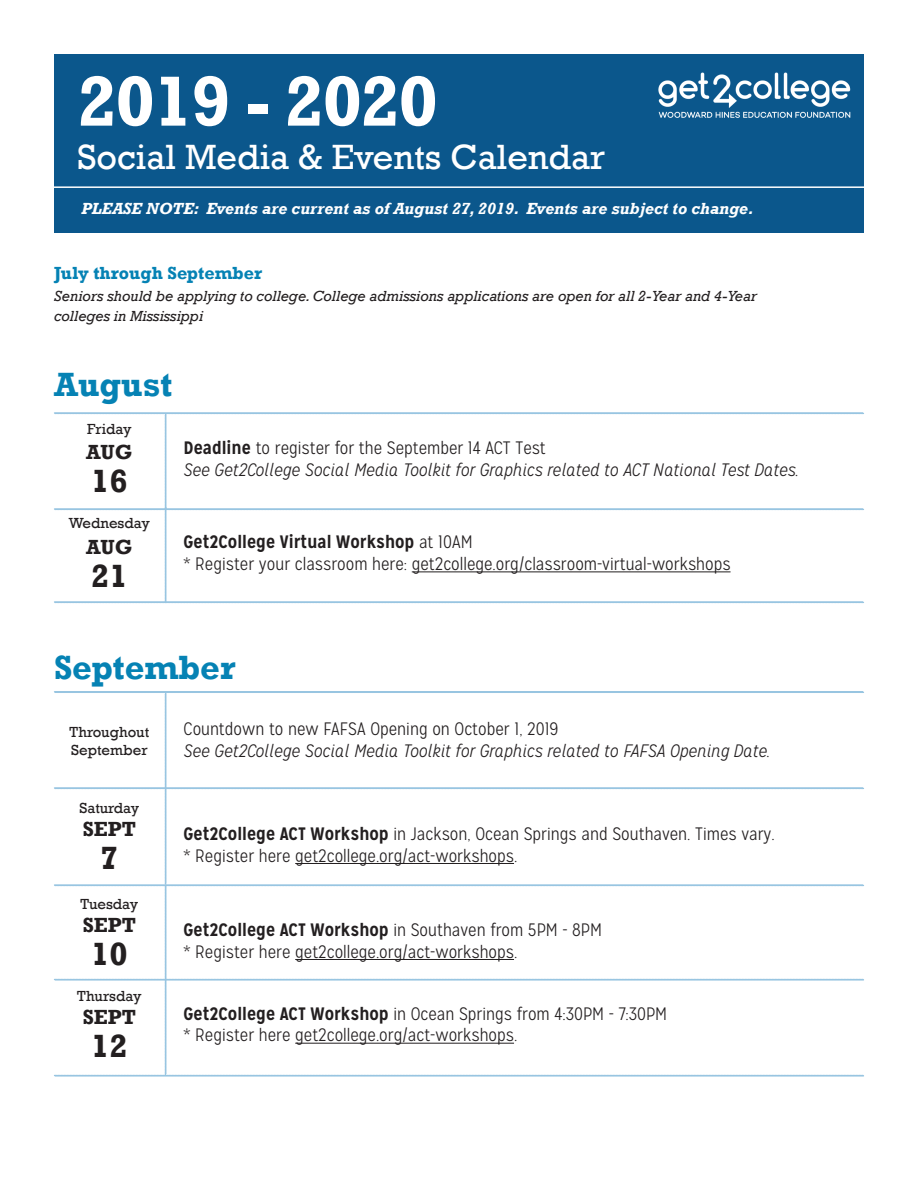
<style>
.page{position:relative;width:918px;height:1188px;background:#fff}
.page>*{position:absolute;margin:0;border:0;box-sizing:border-box;transform-origin:0 0}
.t1{font:700 72px "Rockwell";letter-spacing:-.025em;color:#fff}
.t2{font:36px "Rockwell";color:#fff}
.t3{font:700 34.5px "Rockwell";color:#0582b4}
.t4{font:700 33px "Rockwell";color:#231f20}
.t5{font:700 21px "Rockwell";color:#231f20}
.t6{font:300 18px/21.6px "Mission Gothic";color:#231f20}
.t7{font:italic 300 18px "Mission Gothic";color:#231f20}
.t8{font:700 18px "Mission Gothic";color:#231f20}
.t9{font:700 18px "Rockwell";color:#0582b4}
.t10{font:italic 700 16.5px "Rockwell";color:#fff}
.t11{font:italic 15px/19.5px "Rockwell";color:#231f20}
.t12{font:15px "Rockwell";color:#231f20}
.s1{font-weight:700}
.s2{font-weight:300}
</style>
<div class="page">
<div style="left:54px;top:54px;width:810px;height:178px;background:#0b578c"></div>
<svg style="left:54px;top:412px;width:810px;height:191px"></svg>
<svg style="left:54px;top:691px;width:810px;height:386px"></svg>
<img style="left:658px;top:72px;width:193px;height:46px">
<hr style="left:54px;top:186px;width:810px;height:2px;background:#fff">
<p class="t1" style="left:77px;top:58px;width:362px">2019 - 2020</p>
<p class="t2" style="left:77px;top:136px;width:529px">Social Media &amp; Events Calendar</p>
<p class="t10" style="left:81px;top:198px;width:674px">PLEASE NOTE: Events are current as of August 27, 2019. Events are subject to change.</p>
<p class="t9" style="left:54px;top:262px;width:210px">July through September</p>
<p class="t11" style="left:54px;top:287px;width:705px">Seniors should be applying to college. College admissions applications are open for all 2-Year and 4-Year colleges in Mississippi</p>
<p class="t3" style="left:54px;top:364px;width:120px">August</p>
<p class="t12" style="left:87px;top:420px;width:46px">Friday</p>
<p class="t5" style="left:86px;top:439px;width:48px">AUG</p>
<p class="t4" style="left:91px;top:461px;width:38px">16</p>
<p class="t12" style="left:69px;top:515px;width:83px">Wednesday</p>
<p class="t5" style="left:86px;top:534px;width:48px">AUG</p>
<p class="t4" style="left:91px;top:556px;width:38px">21</p>
<p class="t6" style="left:184px;top:437px;width:364px"><span class="s1">Deadline</span> to register for the September 14 ACT Test</p>
<p class="t7" style="left:184px;top:459px;width:617px">See Get2College Social Media Toolkit for Graphics related to ACT National Test Dates.</p>
<p class="t8" style="left:184px;top:531px;width:291px">Get2College Virtual Workshop <span class="s2">at 10AM</span></p>
<p class="t6" style="left:184px;top:553px;width:548px">* Register your classroom here: get2college.org/classroom-virtual-workshops</p>
<p class="t3" style="left:54px;top:647px;width:183px">September</p>
<p class="t12" style="left:70px;top:723px;width:81px">Throughout</p>
<p class="t12" style="left:71px;top:741px;width:78px">September</p>
<p class="t12" style="left:79px;top:799px;width:62px">Saturday</p>
<p class="t5" style="left:83px;top:816px;width:55px">SEPT</p>
<p class="t4" style="left:100px;top:837px;width:20px">7</p>
<p class="t12" style="left:80px;top:895px;width:59px">Tuesday</p>
<p class="t5" style="left:83px;top:912px;width:55px">SEPT</p>
<p class="t4" style="left:91px;top:933px;width:38px">10</p>
<p class="t12" style="left:77px;top:988px;width:66px">Thursday</p>
<p class="t5" style="left:83px;top:1004px;width:55px">SEPT</p>
<p class="t4" style="left:91px;top:1026px;width:38px">12</p>
<p class="t6" style="left:184px;top:718px;width:376px">Countdown to new FAFSA Opening on October 1, 2019</p>
<p class="t7" style="left:184px;top:740px;width:588px">See Get2College Social Media Toolkit for Graphics related to FAFSA Opening Date.</p>
<p class="t6" style="left:184px;top:823px;width:593px"><span class="s1">Get2College ACT Workshop</span> in Jackson, Ocean Springs and Southaven. Times vary. * Register here get2college.org/act-workshops.</p>
<p class="t8" style="left:184px;top:918px;width:420px">Get2College ACT Workshop <span class="s2">in Southaven from 5PM - 8PM</span></p>
<p class="t6" style="left:184px;top:941px;width:335px">* Register here get2college.org/act-workshops.</p>
<p class="t6" style="left:184px;top:1003px;width:485px"><span class="s1">Get2College ACT Workshop</span> in Ocean Springs from 4:30PM - 7:30PM</p>
<p class="t6" style="left:184px;top:1025px;width:335px">* Register here get2college.org/act-workshops.</p>
</div>
